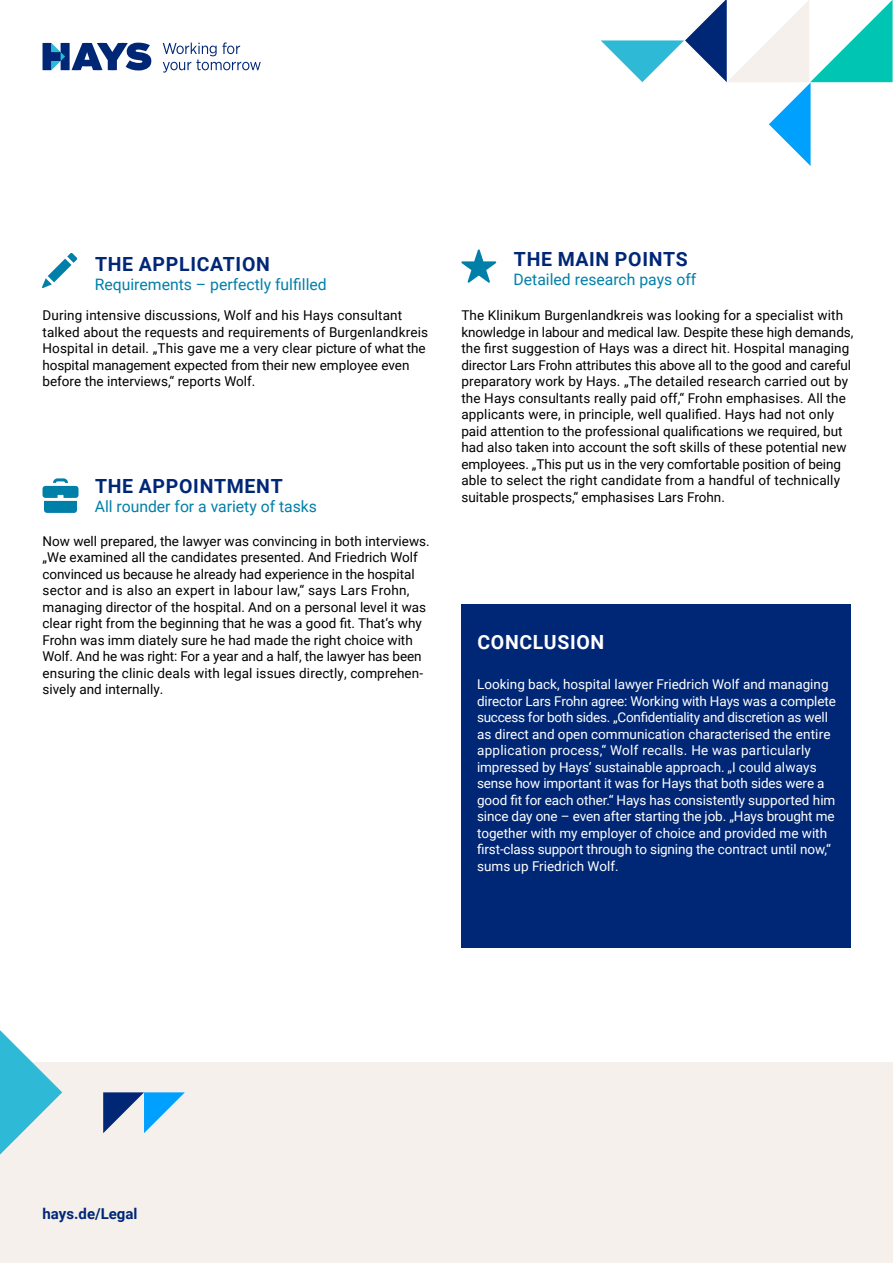
<style>
.page{position:relative;width:893px;height:1263px;background:#fff}
.page>*{position:absolute;margin:0;border:0;box-sizing:border-box;transform-origin:0 0}
.t1{font:700 19.5px "Roboto";letter-spacing:.035em;color:#002776}
.t2{font:700 19.5px "Roboto";letter-spacing:.035em;color:#fff}
.t3{font:15.75px "Roboto";color:#007fa9}
.t4{font:700 15px "Roboto";color:#002776}
.t5{font:13.5px/16.5px "Roboto";color:#000}
.t6{font:13.5px/16.5px "Roboto";letter-spacing:-.01em;color:#fff}
</style>
<div class="page">
<div style="left:0;top:1063px;width:893px;height:200px;background:#f5f0eb"></div>
<svg style="left:0;top:1030px;width:62px;height:124px"></svg>
<svg style="left:103px;top:1092px;width:82px;height:41px"></svg>
<div style="left:461px;top:604px;width:389px;height:344px;background:#002776"></div>
<svg style="left:163px;top:43px;width:98px;height:30px"></svg>
<svg style="left:43px;top:43px;width:109px;height:28px"></svg>
<svg style="left:601px;top:0;width:292px;height:166px"></svg>
<svg style="left:42px;top:253px;width:35px;height:35px"></svg>
<svg style="left:461px;top:249px;width:36px;height:34px"></svg>
<svg style="left:43px;top:478px;width:36px;height:35px"></svg>
<p class="t1" style="left:95px;top:251px;width:176px">THE APPLICATION</p>
<p class="t3" style="left:95px;top:273px;width:234px">Requirements – perfectly fulfilled</p>
<p class="t5" style="left:43px;top:307px;width:387px">During intensive discussions, Wolf and his Hays consultant talked about the requests and requirements of Burgenlandkreis Hospital in detail. „This gave me a very clear picture of what the hospital management expected from their new employee even before the interviews,“ reports Wolf.</p>
<p class="t1" style="left:95px;top:473px;width:189px">THE APPOINTMENT</p>
<p class="t3" style="left:95px;top:495px;width:224px">All rounder for a variety of tasks</p>
<p class="t5" style="left:43px;top:532px;width:389px">Now well prepared, the lawyer was convincing in both interviews. „We examined all the candidates presented. And Friedrich Wolf convinced us because he already had experience in the hospital sector and is also an expert in labour law,“ says Lars Frohn, managing director of the hospital. And on a personal level it was clear right from the beginning that he was a good fit. That‘s why Frohn was imm diately sure he had made the right choice with Wolf. And he was right: For a year and a half, the lawyer has been ensuring the clinic deals with legal issues directly, comprehen&shy;sively and internally.</p>
<p class="t1" style="left:514px;top:245px;width:175px">THE MAIN POINTS</p>
<p class="t3" style="left:514px;top:268px;width:184px">Detailed research pays off</p>
<p class="t5" style="left:461px;top:307px;width:394px">The Klinikum Burgenlandkreis was looking for a specialist with knowledge in labour and medical law. Despite these high demands, the first suggestion of Hays was a direct hit. Hospital managing director Lars Frohn attributes this above all to the good and careful preparatory work by Hays. „The detailed research carried out by the Hays consultants really paid off,“ Frohn emphasises. All the applicants were, in principle, well qualified. Hays had not only paid attention to the professional qualifications we required, but had also taken into account the soft skills of these potential new employees. „This put us in the very comfortable position of being able to select the right candidate from a handful of technically suitable prospects,“ emphasises Lars Frohn.</p>
<p class="t2" style="left:477px;top:628px;width:128px">CONCLUSION</p>
<p class="t6" style="left:477px;top:675px;width:360px">Looking back, hospital lawyer Friedrich Wolf and managing director Lars Frohn agree: Working with Hays was a complete success for both sides. „Confidentiality and discretion as well as direct and open communication characterised the entire application process,“ Wolf recalls. He was particularly impressed by Hays‘ sustainable approach. „I could always sense how important it was for Hays that both sides were a good fit for each other.“ Hays has consistently supported him since day one – even after starting the job. „Hays brought me together with my employer of choice and provided me with first-class support through to signing the contract until now,“ sums up Friedrich Wolf.</p>
<p class="t4" style="left:43px;top:1203px;width:97px">hays.de/Legal</p>
</div>
